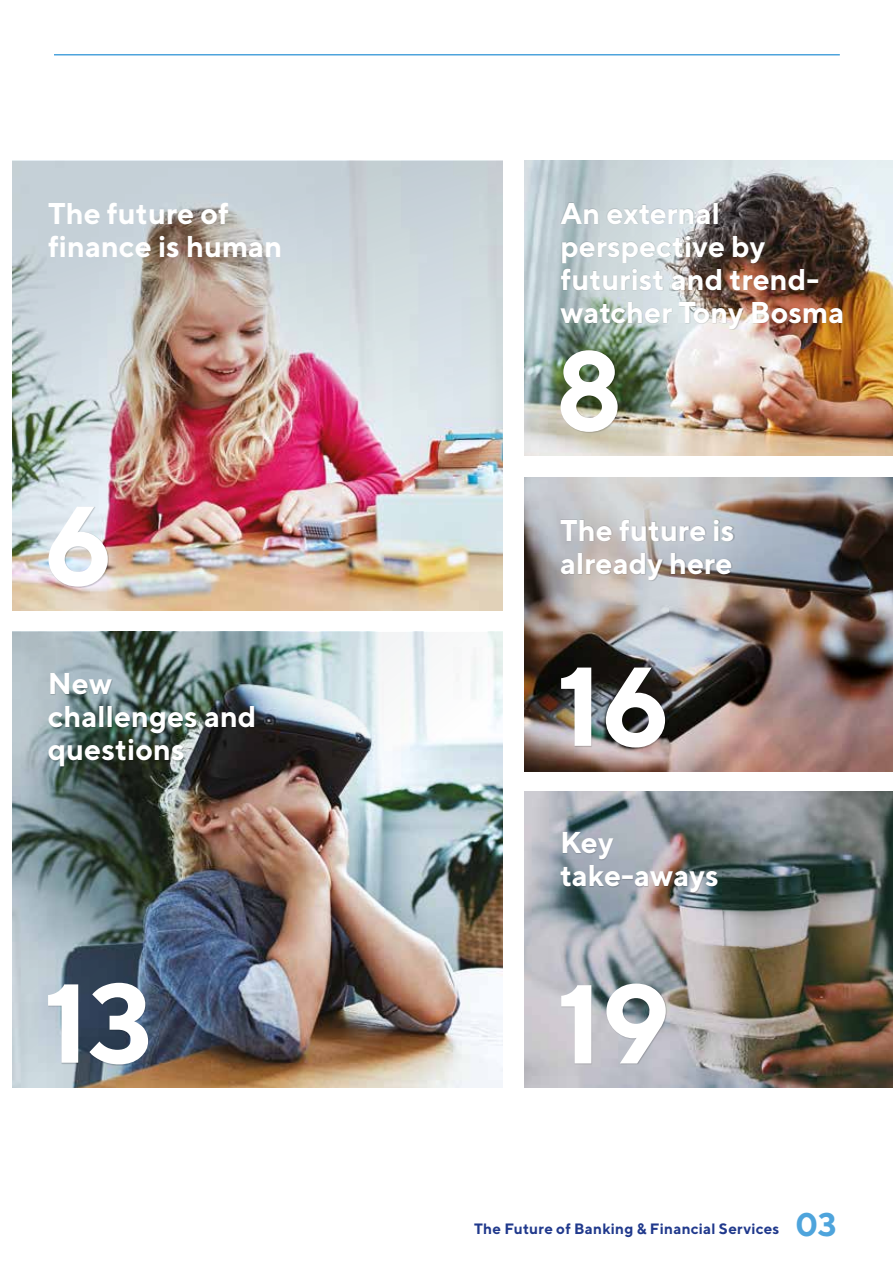
<style>
.page{position:relative;width:893px;height:1263px;background:#fff}
.page>*{position:absolute;margin:0;border:0;box-sizing:border-box;transform-origin:0 0}
.t1{font:700 111.75px "TT Norms";color:#fff}
.t2{font:700 30px/33px "TT Norms";color:#fff}
.t3{font:700 15px "TT Norms";letter-spacing:.015em;color:#20398c}
.s1{font-size:32.7px;color:#4ea4dc}
</style>
<div class="page">
<hr style="left:54px;top:54px;width:786px;height:2px;background:#4ea4dc">
<img style="left:12px;top:632px;width:491px;height:456px">
<img style="left:524px;top:792px;width:369px;height:296px">
<img style="left:524px;top:161px;width:369px;height:295px">
<img style="left:12px;top:161px;width:491px;height:450px">
<img style="left:524px;top:477px;width:369px;height:294px">
<div style="left:560px;top:203px;width:283px;height:127px;background:#000;opacity:.2"></div>
<div style="left:561px;top:832px;width:158px;height:62px;background:#000;opacity:.2"></div>
<div style="left:48px;top:673px;width:208px;height:95px;background:#000;opacity:.2"></div>
<div style="left:49px;top:507px;width:60px;height:81px;background:#000;opacity:.2"></div>
<div style="left:561px;top:350px;width:58px;height:84px;background:#000;opacity:.2"></div>
<div style="left:561px;top:668px;width:106px;height:81px;background:#000;opacity:.2"></div>
<div style="left:561px;top:983px;width:107px;height:82px;background:#000;opacity:.2"></div>
<div style="left:48px;top:982px;width:102px;height:84px;background:#000;opacity:.2"></div>
<div style="left:561px;top:519px;width:174px;height:62px;background:#000;opacity:.2"></div>
<p class="t2" style="left:48px;top:196px;width:236px">The future of finance is human</p>
<h1 class="t1" style="left:44px;top:475px;width:70px">6</h1>
<p class="t2" style="left:48px;top:667px;width:210px">New challenges and questions</p>
<p class="t2" style="left:560px;top:196px;width:286px">An external perspective by futurist and trend&shy;watcher Tony Bosma</p>
<h1 class="t1" style="left:555px;top:321px;width:70px">8</h1>
<p class="t2" style="left:560px;top:513px;width:176px">The future is already here</p>
<h1 class="t1" style="left:557px;top:636px;width:115px">16</h1>
<p class="t2" style="left:560px;top:826px;width:160px">Key take-aways</p>
<h1 class="t1" style="left:44px;top:953px;width:111px">13</h1>
<h1 class="t1" style="left:557px;top:954px;width:115px">19</h1>
<p class="t3" style="left:474px;top:1219px;width:364px">The Future of Banking &amp; Financial Services <span class="s1">03</span></p>
</div>
